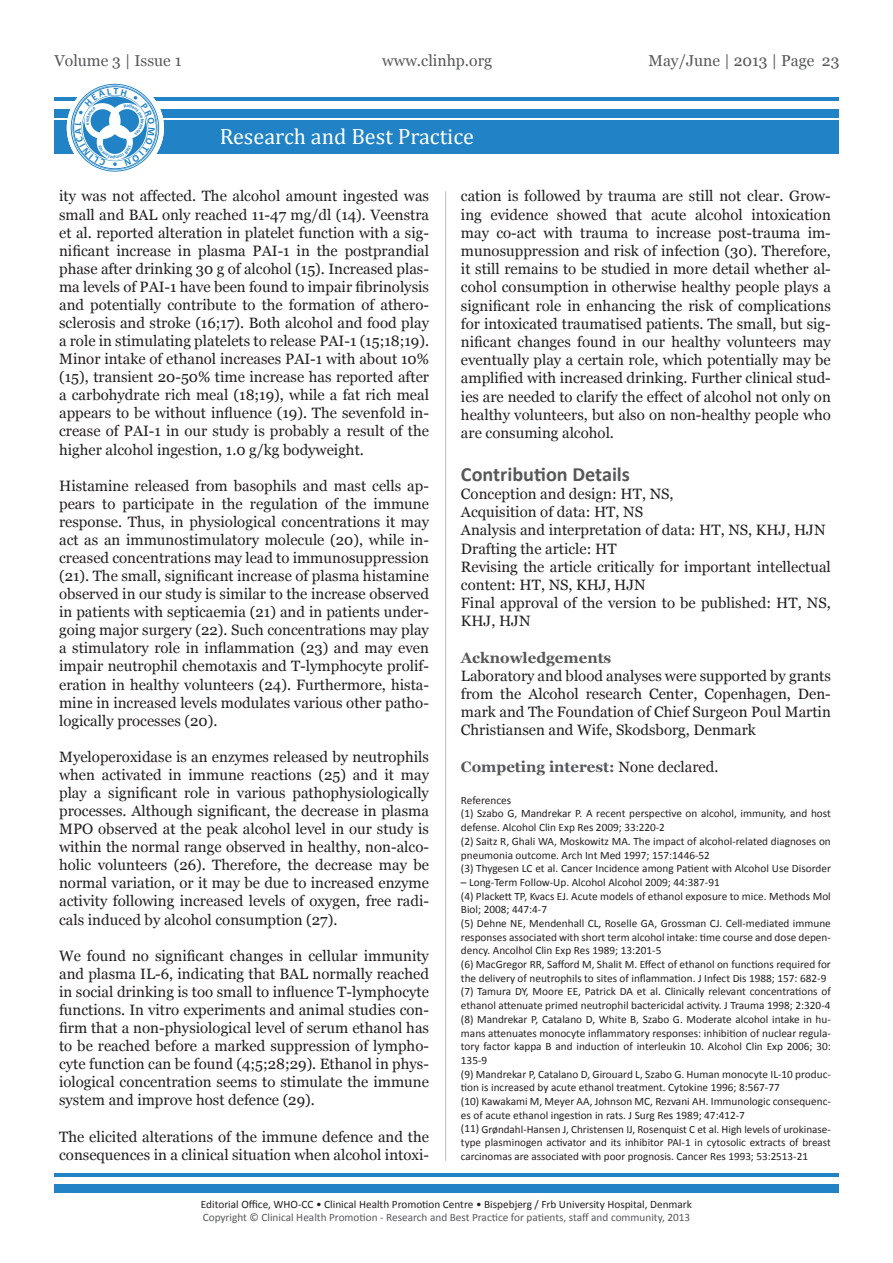
<style>
.page{position:relative;width:893px;height:1263px;background:#fff}
.page>*{position:absolute;margin:0;border:0;box-sizing:border-box;transform-origin:0 0}
.t1{font:22.2px "Cambria";color:#fff}
.t2{font:700 20.25px "Calibri";color:#57585a}
.t3{font:15.75px "Georgia";color:#57585a}
.t4{font:15px/18.1px "Georgia";color:#231f20;text-align:justify}
.t5{font:700 15px "Georgia";color:#57585a}
.t6{font:11.25px/13.6px "Calibri";color:#231f20}
.t7{font:11.25px "Calibri";color:#57585a}
.t8{font:11.1px/13.6px "Calibri";color:#231f20;text-align:justify}
.s1{font-weight:400;color:#231f20}
.s2{font-size:11.25px}
</style>
<div class="page">
<div style="left:54px;top:1184px;width:785px;height:8px;background:#2183c5"></div>
<hr style="left:54px;top:1173px;width:785px;height:3px;background:#2183c5">
<div style="left:54px;top:120px;width:785px;height:34px;background:#2183c5"></div>
<div style="left:54px;top:109px;width:785px;height:8px;background:#2183c5"></div>
<hr style="left:54px;top:98px;width:785px;height:3px;background:#2183c5">
<svg style="left:67px;top:79px;width:97px;height:97px"></svg>
<hr style="left:445px;top:191px;width:1px;height:970px;background:#bcbdc0">
<svg style="left:75px;top:88px;width:80px;height:78px"></svg>
<p class="t3" style="left:54px;top:52px;width:129px">Volume 3 | Issue 1</p>
<p class="t3" style="left:382px;top:52px;width:112px">www.clinhp.org</p>
<p class="t3" style="left:648px;top:52px;width:193px">May/June | 2013 | Page 23</p>
<h1 class="t1" style="left:220px;top:124px;width:256px">Research and Best Practice</h1>
<p class="t4" style="left:59px;top:187px;width:371px">ity was not affected. The alcohol amount ingested was small and BAL only reached 11-47 mg/dl (14). Veenstra et al. reported alteration in platelet function with a sig&shy;nificant increase in plasma PAI-1 in the postprandial phase after drinking 30 g of alcohol (15). Increased plas&shy;ma levels of PAI-1 have been found to impair fibrinolysis and potentially contribute to the formation of athero&shy;sclerosis and stroke (16;17). Both alcohol and food play a role in stimulating platelets to release PAI-1 (15;18;19).<br>Minor intake of ethanol increases PAI-1 with about 10% (15), transient 20-50% time increase has reported after a carbohydrate rich meal (18;19), while a fat rich meal appears to be without influence (19). The sevenfold in&shy;crease of PAI-1 in our study is probably a result of the higher alcohol ingestion, 1.0 g/kg bodyweight.</p>
<p class="t4" style="left:59px;top:476px;width:371px">Histamine released from basophils and mast cells ap&shy;pears to participate in the regulation of the immune response. Thus, in physiological concentrations it may act as an immunostimulatory molecule (20), while in&shy;creased concentrations may lead to immunosuppression (21). The small, significant increase of plasma histamine observed in our study is similar to the increase observed in patients with septicaemia (21) and in patients under&shy;going major surgery (22). Such concentrations may play a stimulatory role in inflammation (23) and may even impair neutrophil chemotaxis and T-lymphocyte prolif&shy;eration in healthy volunteers (24). Furthermore, hista&shy;mine in increased levels modulates various other patho&shy;logically processes (20).</p>
<p class="t4" style="left:59px;top:747px;width:371px">Myeloperoxidase is an enzymes released by neutrophils when activated in immune reactions (25) and it may play a significant role in various pathophysiologically processes. Although significant, the decrease in plasma MPO observed at the peak alcohol level in our study is within the normal range observed in healthy, non-alco&shy;holic volunteers (26). Therefore, the decrease may be normal variation, or it may be due to increased enzyme activity following increased levels of oxygen, free radi&shy;cals induced by alcohol consumption (27).</p>
<p class="t4" style="left:59px;top:946px;width:371px">We found no significant changes in cellular immunity and plasma IL-6, indicating that BAL normally reached in social drinking is too small to influence T-lymphocyte functions. In vitro experiments and animal studies con&shy;firm that a non-physiological level of serum ethanol has to be reached before a marked suppression of lympho&shy;cyte function can be found (4;5;28;29). Ethanol in phys&shy;iological concentration seems to stimulate the immune system and improve host defence (29).</p>
<p class="t4" style="left:59px;top:1127px;width:371px">The elicited alterations of the immune defence and the consequences in a clinical situation when alcohol intoxi-</p>
<p class="t4" style="left:461px;top:187px;width:371px">cation is followed by trauma are still not clear. Grow&shy;ing evidence showed that acute alcohol intoxication may co-act with trauma to increase post-trauma im&shy;munosuppression and risk of infection (30). Therefore, it still remains to be studied in more detail whether al&shy;cohol consumption in otherwise healthy people plays a significant role in enhancing the risk of complications for intoxicated traumatised patients. The small, but sig&shy;nificant changes found in our healthy volunteers may eventually play a certain role, which potentially may be amplified with increased drinking. Further clinical stud&shy;ies are needed to clarify the effect of alcohol not only on healthy volunteers, but also on non-healthy people who are consuming alcohol.</p>
<h2 class="t2" style="left:461px;top:461px;width:171px">Contribution Details</h2>
<p class="t4" style="left:461px;top:485px;width:371px;text-align:left">Conception and design: HT, NS,<br>Acquisition of data: HT, NS<br>Analysis and interpretation of data: HT, NS, KHJ, HJN Drafting the article: HT<br>Revising the article critically for important intellectual content: HT, NS, KHJ, HJN<br>Final approval of the version to be published: HT, NS, KHJ, HJN</p>
<p class="t5" style="left:461px;top:649px;width:152px">Acknowledgements</p>
<p class="t4" style="left:461px;top:667px;width:371px">Laboratory and blood analyses were supported by grants from the Alcohol research Center, Copenhagen, Den&shy;mark and The Foundation of Chief Surgeon Poul Martin Christiansen and Wife, Skodsborg, Denmark</p>
<p class="t5" style="left:461px;top:758px;width:259px">Competing interest: <span class="s1">None declared.</span></p>
<p class="t6" style="left:461px;top:793px;width:371px">References<br>(1) Szabo G, Mandrekar P. A recent perspective on alcohol, immunity, and host defense. Alcohol Clin Exp Res 2009; 33:220-2<br>(2) Saitz R, Ghali WA, Moskowitz MA. The impact of alcohol-related diagnoses on pneumonia outcome. Arch Int Med 1997; 157:1446-52<br>(3) Thygesen LC et al. Cancer Incidence among Patient with Alcohol Use Disorder</p>
<p class="t6" style="left:461px;top:875px;width:371px">– Long-Term Follow-Up. Alcohol Alcohol 2009; 44:387-91<br>(4) Plackett TP, Kvacs EJ. Acute models of ethanol exposure to mice. Methods Mol Biol; 2008; 447:4-7<br>(5) Dehne NE, Mendenhall CL, Roselle GA, Grossman CJ. Cell-mediated immune responses associated with short term alcohol intake: time course and dose depen&shy;dency. Ancolhol Clin Exp Res 1989; 13:201-5<br>(6) MacGregor RR, Safford M, Shalit M. Effect of ethanol on functions required for the delivery of neutrophils to sites of inflammation. J Infect Dis 1988; 157: 682-9 (7) Tamura DY, Moore EE, Patrick DA et al. Clinically relevant concentrations of ethanol attenuate primed neutrophil bactericidal activity. J Trauma 1998; 2:320-4 (8) Mandrekar P, Catalano D, White B, Szabo G. Moderate alcohol intake in hu&shy;mans attenuates monocyte inflammatory responses: inhibition of nuclear regula&shy;tory factor kappa B and induction of interleukin 10. Alcohol Clin Exp 2006; 30:<br>135-9<br>(9) Mandrekar P, Catalano D, Girouard L, Szabo G. Human monocyte IL-10 produc&shy;tion is increased by acute ethanol treatment. Cytokine 1996; 8:567-77<br>(10) Kawakami M, Meyer AA, Johnson MC, Rezvani AH. Immunologic consequenc&shy;es of acute ethanol ingestion in rats. J Surg Res 1989; 47:412-7</p>
<p class="t8" style="left:461px;top:1122px;width:371px"><span class="s2">(11)</span> Grøndahl-Hansen J, Christensen IJ, Rosenquist C et al. High levels of urokinase&shy;type plasminogen activator and its inhibitor PAI-1 in cytosolic extracts of breast carcinomas are associated with poor prognosis. Cancer Res 1993; 53:2513-<span class="s2">21</span></p>
<p class="t6" style="left:201px;top:1197px;width:493px">Editorial Office, WHO-CC • Clinical Health Promotion Centre • Bispebjerg / Frb University Hospital, Denmark</p>
<p class="t7" style="left:203px;top:1210px;width:489px">Copyright © Clinical Health Promotion - Research and Best Practice for patients, staff and community, 2013</p>
</div>
